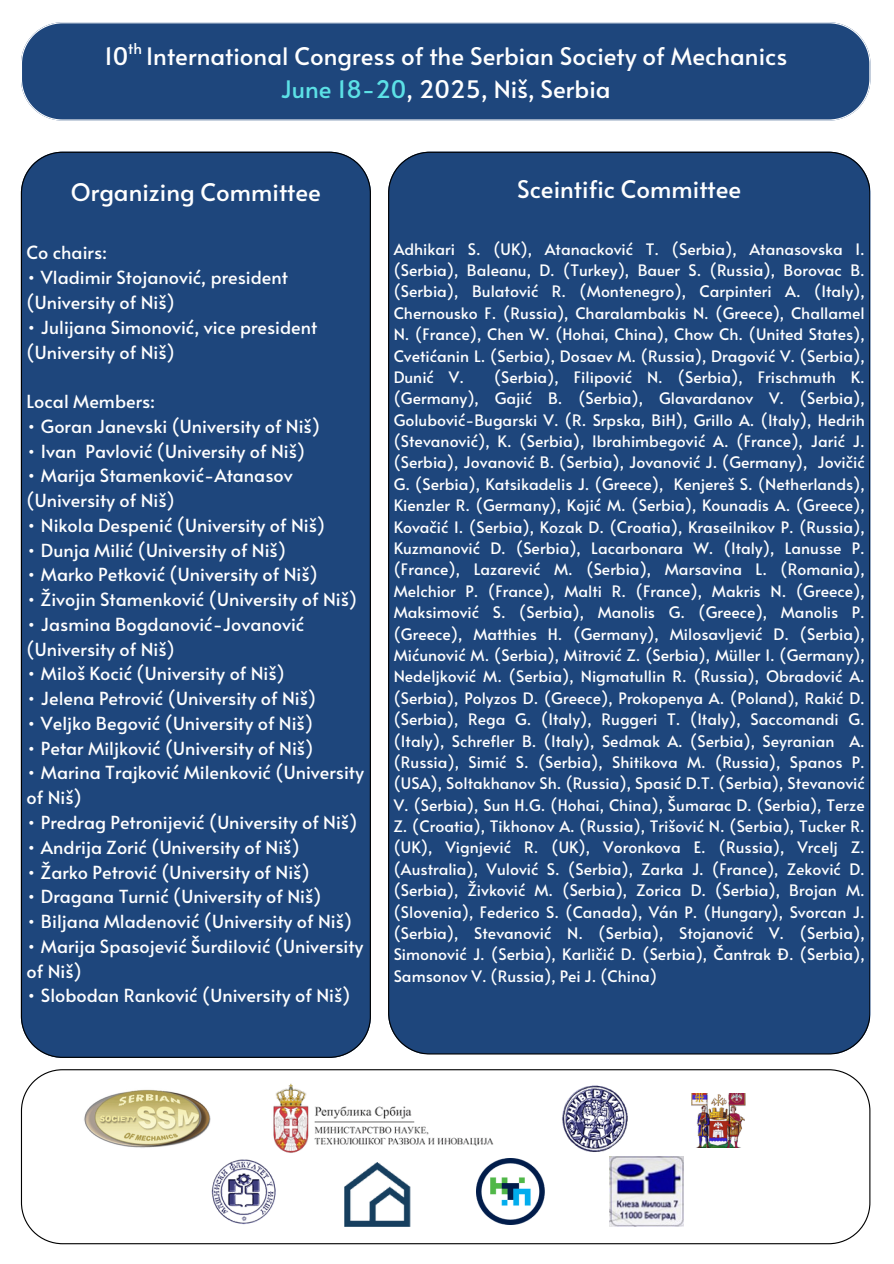
<style>
.page{position:relative;width:894px;height:1264px;background:#fff}
.page>*{position:absolute;margin:0;border:0;box-sizing:border-box;transform-origin:0 0}
.t1{font:24px/32.7px "Alata";color:#fff;text-align:center}
.t2{font:18px/24.8px "Alata";color:#fff}
.t3{font:15.75px/21.3px "Alata";color:#fff;text-align:justify}
.t4{font:15px "Alata";color:#fff}
.s1{color:#5ce1e6}
</style>
<div class="page">
<div style="left:21px;top:22px;width:849px;height:98px;background:#1e467c"></div>
<div style="left:21px;top:152px;width:350px;height:905px;background:#1e467c"></div>
<div style="left:388px;top:152px;width:481px;height:902px;background:#1e467c"></div>
<svg style="left:21px;top:1069px;width:849px;height:175px"></svg>
<img style="left:77px;top:1085px;width:133px;height:65px">
<img style="left:208px;top:1156px;width:71px;height:71px">
<img style="left:345px;top:1162px;width:66px;height:64px">
<img style="left:476px;top:1158px;width:68px;height:66px">
<img style="left:559px;top:1083px;width:73px;height:74px">
<img style="left:268px;top:1079px;width:232px;height:77px">
<img style="left:609px;top:1156px;width:74px;height:70px">
<img style="left:691px;top:1093px;width:54px;height:54px">
<p class="t4" style="left:128px;top:37px;width:15px">th</p>
<h1 class="t1" style="left:104px;top:39px;width:684px">10 International Congress of the Serbian Society of Mechanics<br><span class="s1">June 18-20</span>, 2025, Niš, Serbia</h1>
<p class="t1" style="left:71px;top:175px;width:252px">Organizing Committee</p>
<h1 class="t2" style="left:27px;top:240px;width:82px">Co chairs:</h1>
<h1 class="t2" style="left:27px;top:264px;width:263px">• Vladimir Stojanović, president (University of Niš)</h1>
<h1 class="t2" style="left:27px;top:314px;width:292px">• Julijana Simonović, vice president (University of Niš)</h1>
<h2 class="t2" style="left:27px;top:388px;width:130px">Local Members:</h2>
<h2 class="t2" style="left:27px;top:413px;width:295px">• Goran Janevski (University of Niš)</h2>
<h2 class="t2" style="left:27px;top:438px;width:280px">• Ivan Pavlović (University of Niš)</h2>
<h2 class="t2" style="left:27px;top:462px;width:268px">• Marija Stamenković-Atanasov (University of Niš)</h2>
<h2 class="t2" style="left:27px;top:512px;width:300px">• Nikola Despenić (University of Niš)</h2>
<h2 class="t2" style="left:27px;top:537px;width:261px">• Dunja Milić (University of Niš)</h2>
<h2 class="t2" style="left:27px;top:561px;width:293px">• Marko Petković (University of Niš)</h2>
<h2 class="t2" style="left:27px;top:586px;width:332px">• Živojin Stamenković (University of Niš)</h2>
<h2 class="t2" style="left:27px;top:611px;width:279px">• Jasmina Bogdanović-Jovanović (University of Niš)</h2>
<h2 class="t2" style="left:27px;top:660px;width:260px">• Miloš Kocić (University of Niš)</h2>
<h2 class="t2" style="left:27px;top:685px;width:291px">• Jelena Petrović (University of Niš)</h2>
<h2 class="t2" style="left:27px;top:710px;width:288px">• Veljko Begović (University of Niš)</h2>
<h2 class="t2" style="left:27px;top:735px;width:288px">• Petar Miljković (University of Niš)</h2>
<h2 class="t2" style="left:27px;top:759px;width:339px">• Marina Trajković Milenković (University of Niš)</h2>
<h2 class="t2" style="left:27px;top:809px;width:332px">• Predrag Petronijević (University of Niš)</h2>
<h2 class="t2" style="left:27px;top:834px;width:274px">• Andrija Zorić (University of Niš)</h2>
<h2 class="t2" style="left:27px;top:858px;width:284px">• Žarko Petrović (University of Niš)</h2>
<h2 class="t2" style="left:27px;top:883px;width:296px">• Dragana Turnić (University of Niš)</h2>
<h2 class="t2" style="left:27px;top:908px;width:327px">• Biljana Mladenović (University of Niš)</h2>
<h2 class="t2" style="left:27px;top:933px;width:338px">• Marija Spasojević Šurdilović (University of Niš)</h2>
<h2 class="t2" style="left:27px;top:982px;width:325px">• Slobodan Ranković (University of Niš)</h2>
<h2 class="t1" style="left:517px;top:172px;width:226px">Sceintific Committee</h2>
<h1 class="t3" style="left:393px;top:237px;width:472px">Adhikari S. (UK), Atanacković T. (Serbia), Atanasovska I. (Serbia), Baleanu, D. (Turkey), Bauer S. (Russia), Borovac B. (Serbia), Bulatović R. (Montenegro), Carpinteri A. (Italy), Chernousko F. (Russia), Charalambakis N. (Greece), Challamel N. (France), Chen W. (Hohai, China), Chow Ch. (United States), Cvetićanin L. (Serbia), Dosaev M. (Russia), Dragović V. (Serbia), Dunić V.</h1>
<h1 class="t3" style="left:393px;top:366px;width:472px;text-indent:100px">(Serbia), Filipović N. (Serbia), Frischmuth K. (Germany), Gajić B. (Serbia), Glavardanov V. (Serbia), Golubović-Bugarski V. (R. Srpska, BiH), Grillo A. (Italy), Hedrih (Stevanović), K. (Serbia), Ibrahimbegović A. (France), Jarić J. (Serbia), Jovanović B. (Serbia), Jovanović J. (Germany), Jovičić G. (Serbia), Katsikadelis J. (Greece), Kenjereš S. (Netherlands), Kienzler R. (Germany), Kojić M. (Serbia), Kounadis A. (Greece), Kovačić I. (Serbia), Kozak D. (Croatia), Kraseilnikov P. (Russia), Kuzmanović D. (Serbia), Lacarbonara W. (Italy), Lanusse P. (France), Lazarević M. (Serbia), Marsavina L. (Romania), Melchior P. (France), Malti R. (France), Makris N. (Greece), Maksimović S. (Serbia), Manolis G. (Greece), Manolis P. (Greece), Matthies H. (Germany), Milosavljević D. (Serbia), Mićunović M. (Serbia), Mitrović Z. (Serbia), Müller I. (Germany), Nedeljković M. (Serbia), Nigmatullin R. (Russia), Obradović A. (Serbia), Polyzos D. (Greece), Prokopenya A. (Poland), Rakić D. (Serbia), Rega G. (Italy), Ruggeri T. (Italy), Saccomandi G. (Italy), Schrefler B. (Italy), Sedmak A. (Serbia), Seyranian A. (Russia), Simić S. (Serbia), Shitikova M. (Russia), Spanos P. (USA), Soltakhanov Sh. (Russia), Spasić D.T. (Serbia), Stevanović V. (Serbia), Sun H.G. (Hohai, China), Šumarac D. (Serbia), Terze Z. (Croatia), Tikhonov A. (Russia), Trišović N. (Serbia), Tucker R. (UK), Vignjević R. (UK), Voronkova E. (Russia), Vrcelj Z. (Australia), Vulović S. (Serbia), Zarka J. (France), Zeković D. (Serbia), Živković M. (Serbia), Zorica D. (Serbia), Brojan M. (Slovenia), Federico S. (Canada), Ván P. (Hungary), Svorcan J. (Serbia), Stevanović N. (Serbia), Stojanović V. (Serbia), Simonović J. (Serbia), Karličić D. (Serbia), Čantrak Đ. (Serbia), Samsonov V. (Russia), Pei J. (China)</h1>
</div>
